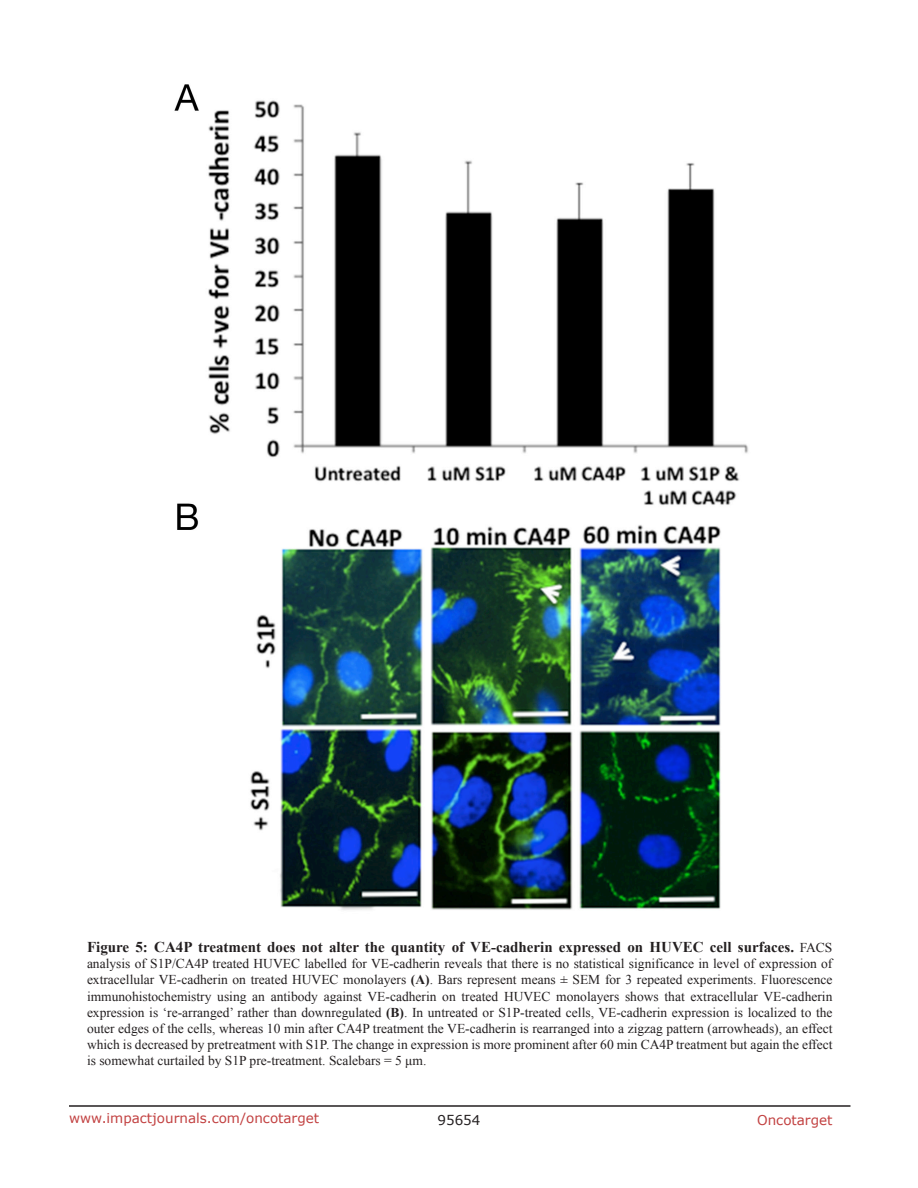
<style>
.page{position:relative;width:918px;height:1188px;background:#fff}
.page>*{position:absolute;margin:0;border:0;box-sizing:border-box;transform-origin:0 0}
.figuretext{font:700 15px "Times New Roman";color:#231f20}
.figuretext-2{font:13.5px/16.2px "Times New Roman";color:#231f20;text-align:justify}
.t1{font:13.5px "Verdana";color:#c24141}
.t2{font:13.5px "Verdana";color:#231f20}
.s1{font-weight:400;font-size:13.5px}
.s2{font-weight:700}
</style>
<div class="page">
<hr style="left:69px;top:1105px;width:781px;height:2px;background:#231f20">
<img style="left:174px;top:84px;width:575px;height:826px">
<p class="figuretext" style="left:87px;top:937px;width:747px">Figure 5: CA4P treatment does not alter the quantity of VE-cadherin expressed on HUVEC cell surfaces. <span class="s1">FACS</span></p>
<p class="figuretext-2" style="left:87px;top:955px;width:747px">analysis of S1P/CA4P treated HUVEC labelled for VE-cadherin reveals that there is no statistical significance in level of expression of extracellular VE-cadherin on treated HUVEC monolayers <span class="s2">(A)</span>. Bars represent means ± SEM for 3 repeated experiments. Fluorescence immunohistochemistry using an antibody against VE-cadherin on treated HUVEC monolayers shows that extracellular VE-cadherin expression is ‘re-arranged’ rather than downregulated <span class="s2">(B)</span>. In untreated or S1P-treated cells, VE-cadherin expression is localized to the outer edges of the cells, whereas 10 min after CA4P treatment the VE-cadherin is rearranged into a zigzag pattern (arrowheads), an effect which is decreased by pretreatment with S1P. The change in expression is more prominent after 60 min CA4P treatment but again the effect is somewhat curtailed by S1P pre-treatment. Scalebars = 5 μm.</p>
<p class="t1" style="left:69px;top:1109px;width:252px">www.impactjournals.com/oncotarget</p>
<p class="t2" style="left:438px;top:1111px;width:44px">95654</p>
<p class="t1" style="left:757px;top:1111px;width:77px">Oncotarget</p>
</div>
